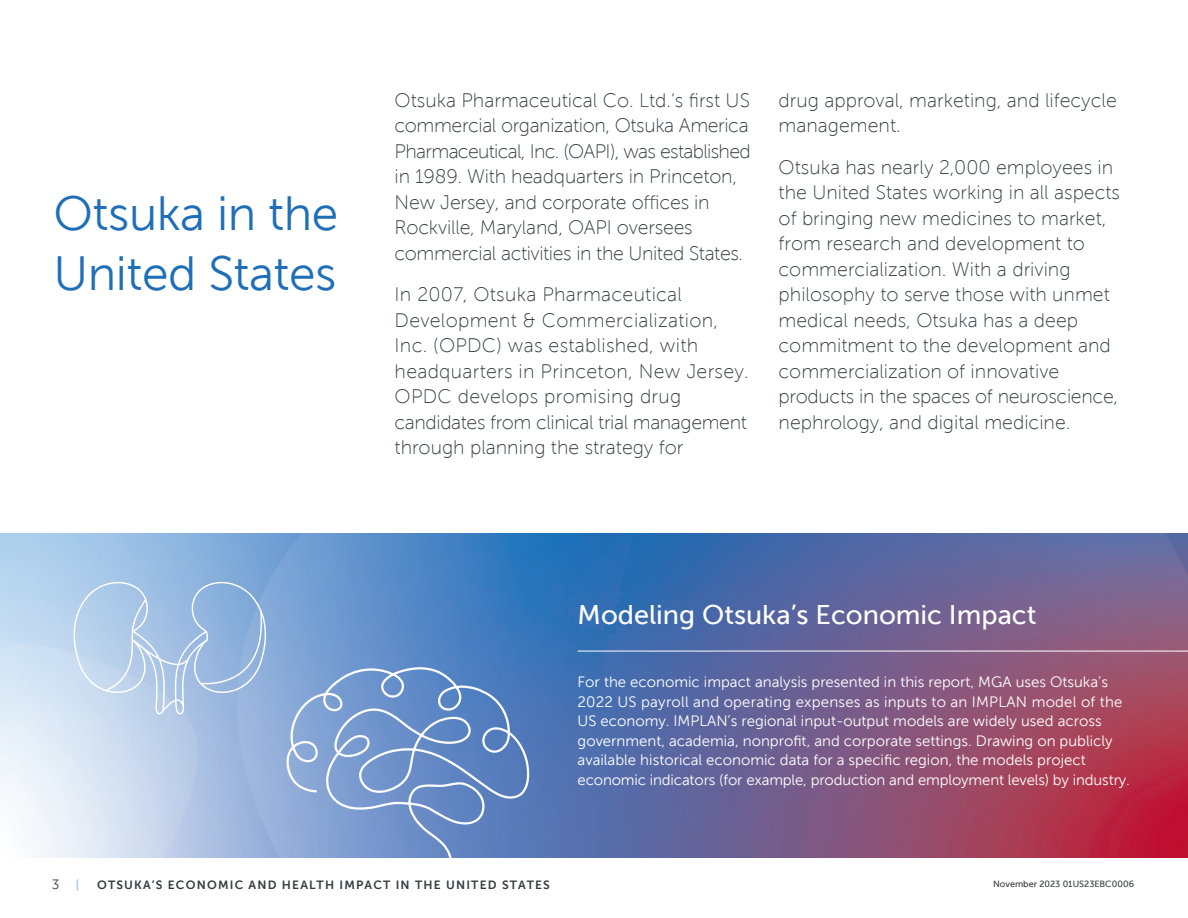
<style>
.page{position:relative;width:1188px;height:918px;background:#fff}
.page>*{position:absolute;margin:0;border:0;box-sizing:border-box;transform-origin:0 0}
.Headline_A{font:48px/60px "Museo Sans 300";letter-spacing:-.01em;color:#1f6fb8}
.t1{font:27px "Museo Sans 500";color:#fff}
.Intro_text{font:19.5px/25.5px "Museo Sans 100";color:#353b40}
.t2{font:15px/19.5px "Museo Sans 300";color:#fff}
.t3{font:13.5px "Museo Sans 300";color:#353b40}
.t4{font:12px "Museo Sans 700";letter-spacing:.1em;color:#353b40}
.t5{font:12px "Museo Sans 700";color:#a0c9eb}
.t6{font:9px "Museo Sans 500";color:#353b40}
</style>
<div class="page">
<img style="left:0;top:533px;width:1188px;height:325px">
<hr style="left:578px;top:651px;width:610px;height:1px;background:#fff">
<svg style="left:286px;top:667px;width:243px;height:191px;background:#7798cc"></svg>
<svg style="left:69px;top:577px;width:202px;height:137px;background:#a9c5e5"></svg>
<p class="Headline_A" style="left:54px;top:184px;width:286px">Otsuka in the<br>United States</p>
<p class="Intro_text" style="left:395px;top:87px;width:358px">Otsuka Pharmaceutical Co. Ltd.’s first US commercial organization, Otsuka America Pharmaceutical, Inc. (OAPI), was established in 1989. With headquarters in Princeton, New Jersey, and corporate offices in Rockville, Maryland, OAPI oversees commercial activities in the United States.</p>
<p class="Intro_text" style="left:395px;top:282px;width:356px">In 2007, Otsuka Pharmaceutical Development &amp; Commercialization, Inc. (OPDC) was established, with headquarters in Princeton, New Jersey.<br>OPDC develops promising drug candidates from clinical trial management through planning the strategy for</p>
<p class="Intro_text" style="left:779px;top:87px;width:340px">drug approval, marketing, and lifecycle management.</p>
<p class="Intro_text" style="left:779px;top:155px;width:343px">Otsuka has nearly 2,000 employees in the United States working in all aspects of bringing new medicines to market, from research and development to commercialization. With a driving philosophy to serve those with unmet medical needs, Otsuka has a deep commitment to the development and commercialization of innovative products in the spaces of neuroscience, nephrology, and digital medicine.</p>
<p class="t1" style="left:578px;top:600px;width:460px">Modeling Otsuka’s Economic Impact</p>
<p class="t2" style="left:578px;top:672px;width:554px">For the economic impact analysis presented in this report, MGA uses Otsuka’s 2022 US payroll and operating expenses as inputs to an IMPLAN model of the US economy. IMPLAN’s regional input-output models are widely used across government, academia, nonprofit, and corporate settings. Drawing on publicly available historical economic data for a specific region, the models project economic indicators (for example, production and employment levels) by industry.</p>
<p class="t3" style="left:52px;top:877px;width:9px">3</p>
<p class="t5" style="left:76px;top:878px;width:5px">|</p>
<p class="t4" style="left:97px;top:878px;width:454px">OTSUKA’S ECONOMIC AND HEALTH IMPACT IN THE UNITED STATES</p>
<p class="t6" style="left:993px;top:879px;width:142px">November 2023 01US23EBC0006</p>
</div>
